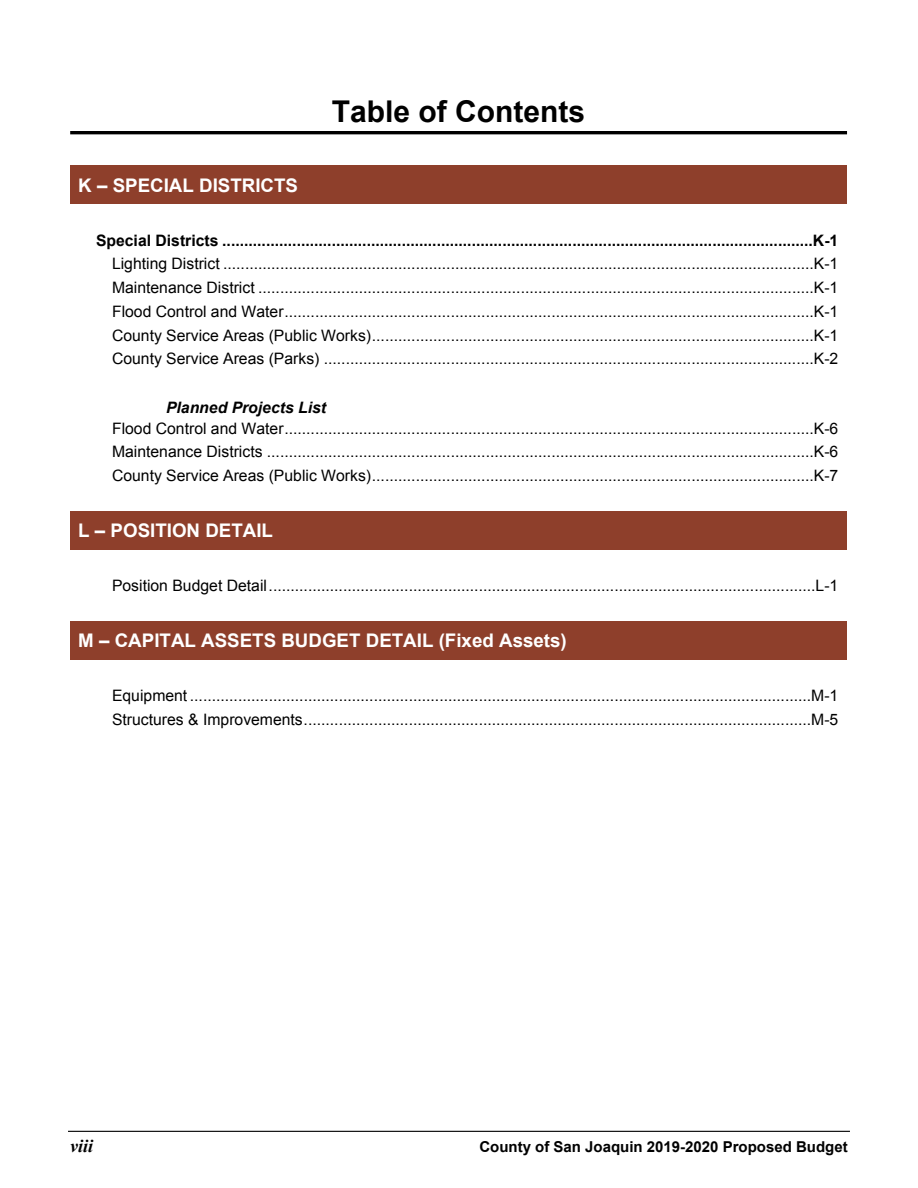
<style>
.page{position:relative;width:918px;height:1188px;background:#fff}
.page>*{position:absolute;margin:0;border:0;box-sizing:border-box;transform-origin:0 0}
.t1{font:700 30px "Arial";color:#000}
.t2{font:700 18.75px "Arial";color:#fff}
.t3{font:italic 700 18px "Times New Roman";color:#000}
.t4{font:15.75px/23.9px "Arial";color:#000;text-align:justify}
.t5{font:700 15.75px "Arial";color:#000}
.t6{font:italic 700 15.75px "Arial";color:#000}
.t7{font:700 15px "Arial";color:#000}
</style>
<div class="page">
<hr style="left:70px;top:131px;width:777px;height:3px;background:#000">
<hr style="left:68px;top:1131px;width:782px;height:1px;background:#000">
<div style="left:70px;top:165px;width:776px;height:39px;background:#8e3f2b"></div>
<div style="left:70px;top:511px;width:776px;height:39px;background:#8e3f2b"></div>
<div style="left:70px;top:621px;width:776px;height:39px;background:#8e3f2b"></div>
<p class="t2" style="left:78px;top:175px;width:221px">K – SPECIAL DISTRICTS</p>
<h1 class="t1" style="left:332px;top:94px;width:255px">Table of Contents</h1>
<p class="t5" style="left:96px;top:231px;width:744px">Special Districts .......................................................................................................................................K-1</p>
<p class="t4" style="left:112px;top:252px;width:728px">Lighting District .......................................................................................................................................K-1<br>Maintenance District ...............................................................................................................................K-1<br>Flood Control and Water.........................................................................................................................K-1<br>County Service Areas (Public Works).....................................................................................................K-1<br>County Service Areas (Parks) ................................................................................................................K-2</p>
<p class="t6" style="left:166px;top:398px;width:162px">Planned Projects List</p>
<p class="t4" style="left:112px;top:416px;width:728px">Flood Control and Water.........................................................................................................................K-6<br>Maintenance Districts .............................................................................................................................K-6<br>County Service Areas (Public Works).....................................................................................................K-7</p>
<p class="t2" style="left:78px;top:520px;width:196px">L – POSITION DETAIL</p>
<p class="t4" style="left:112px;top:574px;width:728px">Position Budget Detail.............................................................................................................................L-1</p>
<p class="t2" style="left:78px;top:630px;width:490px">M – CAPITAL ASSETS BUDGET DETAIL (Fixed Assets)</p>
<p class="t4" style="left:112px;top:684px;width:728px">Equipment ..............................................................................................................................................M-1<br>Structures &amp; Improvements....................................................................................................................M-5</p>
<p class="t3" style="left:70px;top:1136px;width:25px">viii</p>
<p class="t7" style="left:479px;top:1138px;width:370px">County of San Joaquin 2019-2020 Proposed Budget</p>
</div>
